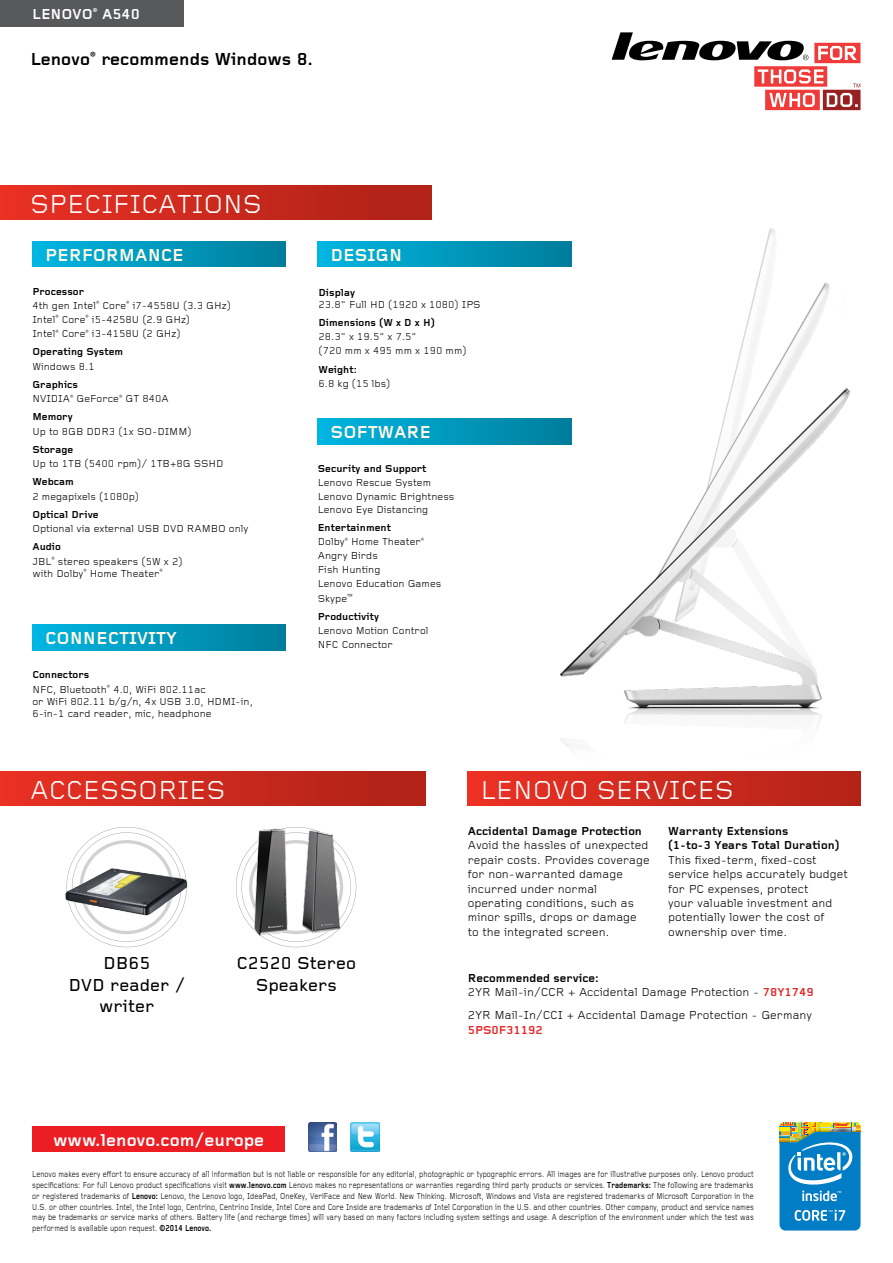
<style>
.page{position:relative;width:893px;height:1263px;background:#fff}
.page>*{position:absolute;margin:0;border:0;box-sizing:border-box;transform-origin:0 0}
.t1{font:27px "Foundry Gridnik";color:#fff}
.t2{font:500 18px/21.6px "Foundry Gridnik";color:#000}
.t3{font:700 18px "Foundry Gridnik";color:#fff7e3}
.t4{font:700 18px "Foundry Gridnik";color:#000}
.t5{font:700 18px "Foundry Gridnik";color:#fff}
.t6{font:700 15px "Foundry Gridnik";color:#fff}
.t7{font:12px/14.4px "Foundry Gridnik";color:#000}
.t8{font:700 12px/14.4px "Foundry Gridnik";color:#000}
.t9{font:700 12px "Foundry Gridnik";color:#e72526}
.t10{font:10.5px/14.1px "Foundry Gridnik";color:#000}
.t11{font:700 10.5px "Foundry Gridnik";color:#000}
.t12{font:9px/10.8px "Foundry Gridnik";color:#000;text-align:justify;scale:.8 1}
.s1{font-weight:700}
.s2{font-weight:700;color:#e72526}
</style>
<div class="page">
<div style="left:0;top:0;width:184px;height:27px;background:#58595b"></div>
<svg style="left:612px;top:32px;width:248px;height:78px"></svg>
<img style="left:541px;top:228px;width:309px;height:520px">
<div style="left:0;top:186px;width:432px;height:34px;background:linear-gradient(to right,#e93124,#ae2216)"></div>
<div style="left:32px;top:241px;width:253px;height:26px;background:linear-gradient(to right,#00b6e2,#007e9c)"></div>
<div style="left:318px;top:241px;width:253px;height:26px;background:linear-gradient(to right,#00b6e1,#007d9c)"></div>
<div style="left:318px;top:419px;width:253px;height:25px;background:linear-gradient(to right,#00b6e1,#007d9c)"></div>
<div style="left:32px;top:625px;width:254px;height:25px;background:linear-gradient(to right,#00b6e2,#007e9c)"></div>
<svg style="left:779px;top:1122px;width:81px;height:108px;background:#3d95bd"></svg>
<svg style="left:73px;top:827px;width:107px;height:120px"></svg>
<div style="left:0;top:772px;width:425px;height:34px;background:linear-gradient(to right,#e93124,#ae2216)"></div>
<div style="left:468px;top:772px;width:392px;height:34px;background:linear-gradient(to right,#ec3124,#b42318)"></div>
<img style="left:65px;top:860px;width:123px;height:60px">
<img style="left:233px;top:796px;width:127px;height:152px">
<div style="left:32px;top:1126px;width:253px;height:25px;background:#ed1d24"></div>
<img style="left:350px;top:1122px;width:29px;height:29px">
<img style="left:308px;top:1122px;width:29px;height:29px">
<h3 class="t6" style="left:32px;top:5px;width:109px">lenovo<sup>®</sup> A540</h3>
<h2 class="t4" style="left:30px;top:49px;width:284px">Lenovo<sup>®</sup> recommends Windows 8.</h2>
<h1 class="t1" style="left:30px;top:189px;width:71px">Specifications</h1>
<h2 class="t3" style="left:45px;top:245px;width:140px">performance</h2>
<h2 class="t3" style="left:331px;top:245px;width:69px">d esign</h2>
<p class="t10" style="left:32px;top:285px;width:200px"><span class="s1">Processor<br></span>4th gen Intel<sup>®</sup> Core<sup>®</sup> i7-4558U (3.3 GHz)<br>Intel<sup>®</sup> Core<sup>®</sup> i5-4258U (2.9 GHz)<br>Intel<sup>®</sup> Core<sup>®</sup> i3-4158U (2 GHz)</p>
<p class="t11" style="left:32px;top:346px;width:92px">O perating System</p>
<p class="t10" style="left:32px;top:359px;width:64px">Windows 8.1</p>
<p class="t10" style="left:32px;top:378px;width:138px"><span class="s1">Graphics<br></span>NVIDIA<sup>®</sup> GeForce<sup>®</sup> GT 840A</p>
<p class="t11" style="left:32px;top:411px;width:42px">M emory</p>
<p class="t10" style="left:32px;top:425px;width:161px">Up to 8GB DDR3 (1x SO-DIMM)</p>
<p class="t11" style="left:32px;top:444px;width:42px">Storage</p>
<p class="t10" style="left:32px;top:457px;width:193px">Up to 1TB (5400 rpm)/ 1TB+8G SSHD</p>
<p class="t11" style="left:32px;top:476px;width:43px">Webcam</p>
<p class="t10" style="left:32px;top:489px;width:108px">2 megapixels (1080p)</p>
<p class="t11" style="left:32px;top:509px;width:68px">O ptical Drive</p>
<p class="t10" style="left:32px;top:522px;width:218px">Optional via external USB DVD RAMBO only</p>
<p class="t10" style="left:32px;top:540px;width:152px"><span class="s1">Audio<br></span>JBL<sup>®</sup> stereo speakers (5W x 2)</p>
<p class="t10" style="left:32px;top:567px;width:132px">with Dolby<sup>®</sup> Home Theater<sup>®</sup></p>
<h2 class="t3" style="left:45px;top:628px;width:133px">conn ectivity</h2>
<p class="t10" style="left:32px;top:668px;width:175px"><span class="s1">Connectors<br></span>NFC, Bluetooth<sup>®</sup> 4.0, WiFi 802.11ac</p>
<p class="t10" style="left:32px;top:695px;width:222px;line-height:12px">or WiFi 802.11 b/g/n, 4x USB 3.0, HDMI-in,<br>6-in-1 card reader, mic, headphone</p>
<p class="t11" style="left:319px;top:286px;width:38px">Display</p>
<p class="t10" style="left:319px;top:298px;width:164px">23.8" Full HD (1920 x 1080) IPS</p>
<p class="t11" style="left:319px;top:317px;width:118px">Dimensions (W x D x H)</p>
<p class="t10" style="left:319px;top:330px;width:149px">28.3" x 19.5" x 7.5"<br>(720 mm x 495 mm x 190 mm)</p>
<p class="t11" style="left:319px;top:363px;width:40px">Weight:</p>
<p class="t10" style="left:319px;top:377px;width:73px">6.8 kg (15 lbs)</p>
<h2 class="t3" style="left:331px;top:422px;width:102px">software</h2>
<p class="t11" style="left:318px;top:463px;width:110px">Security and Support</p>
<p class="t10" style="left:318px;top:476px;width:138px">Lenovo Rescue System<br>Lenovo Dynamic Brightness</p>
<p class="t10" style="left:318px;top:502px;width:112px">Lenovo Eye Distancing</p>
<p class="t10" style="left:318px;top:521px;width:125px"><span class="s1">E ntertainment<br></span>Dolby<sup>®</sup> Home Theater<sup>®<br></sup>Angry Birds<br>Fish Hunting<br>Lenovo Education Games<br>Skype<sup>™</sup></p>
<p class="t11" style="left:318px;top:611px;width:63px">Productivity</p>
<p class="t10" style="left:318px;top:624px;width:112px">Lenovo Motion Control<br>NFC Connector</p>
<h1 class="t1" style="left:30px;top:775px;width:18px">acc</h1>
<h1 class="t1" style="left:83px;top:775px;width:36px">essori</h1>
<h1 class="t1" style="left:189px;top:775px;width:33px">es</h1>
<h1 class="t1" style="left:480px;top:775px;width:51px">lenovo</h1>
<h1 class="t1" style="left:597px;top:775px;width:53px">servic</h1>
<h1 class="t1" style="left:697px;top:775px;width:33px">es</h1>
<h3 class="t8" style="left:468px;top:824px;width:176px">Accidental Damage Protection</h3>
<h3 class="t7" style="left:468px;top:839px;width:183px">Avoid the hassles of unexpected repair costs. Provides coverage for non-warranted damage incurred under normal operating conditions, such as minor spills, drops or damage to the integrated screen.</h3>
<h3 class="t8" style="left:668px;top:824px;width:173px">Warranty Extensions<br>(1-to-3 Years Total Duration)</h3>
<h3 class="t7" style="left:668px;top:853px;width:181px">This fixed-term, fixed-cost service helps accurately budget for PC expenses, protect<br>your valuable investment and potentially lower the cost of ownership over time.</h3>
<h3 class="t7" style="left:468px;top:971px;width:347px"><span class="s1">Recommended service:<br></span>2YR Mail-in/CCR + Accidental Damage Protection - <span class="s2">78Y1749</span></h3>
<h3 class="t7" style="left:468px;top:1009px;width:346px">2YR Mail-In/CCI + Accidental Damage Protection - Germany</h3>
<h3 class="t9" style="left:468px;top:1023px;width:76px">5PS0F31192</h3>
<h2 class="t2" style="left:103px;top:953px;width:49px">DB65</h2>
<h2 class="t2" style="left:237px;top:953px;width:121px;text-align:center">C2520 Stereo<br>Speakers</h2>
<h2 class="t2" style="left:99px;top:975px;width:87px;text-indent:11px">reader / writer</h2>
<h2 class="t2" style="left:69px;top:975px;width:12px">DVD</h2>
<h2 class="t5" style="left:53px;top:1130px;width:213px">www.lenovo.com/europe</h2>
<p class="t12" style="left:32px;top:1169px;width:903px">Lenovo makes every effort to ensure accuracy of all information but is not liable or responsible for any editorial, photographic or typographic errors. All images are for illustrative purposes only. Lenovo product specifications: For full Lenovo product specifications visit <span class="s1">www.lenovo.com</span> Lenovo makes no representations or warranties regarding third party products or services. <span class="s1">Trademarks:</span> The following are trademarks or registered trademarks of <span class="s1">Lenovo:</span> Lenovo, the Lenovo logo, IdeaPad, OneKey, VeriFace and New World. New Thinking. Microsoft, Windows and Vista are registered trademarks of Microsoft Corporation in the U.S. or other countries. Intel, the Intel logo, Centrino, Centrino Inside, Intel Core and Core Inside are trademarks of Intel Corporation in the U.S. and other countries. Other company, product and service names may be trademarks or service marks of others. Battery life (and recharge times) will vary based on many factors including system settings and usage. A description of the environment under which the test was performed is available upon request. <span class="s1">©2014 Lenovo.</span></p>
</div>
